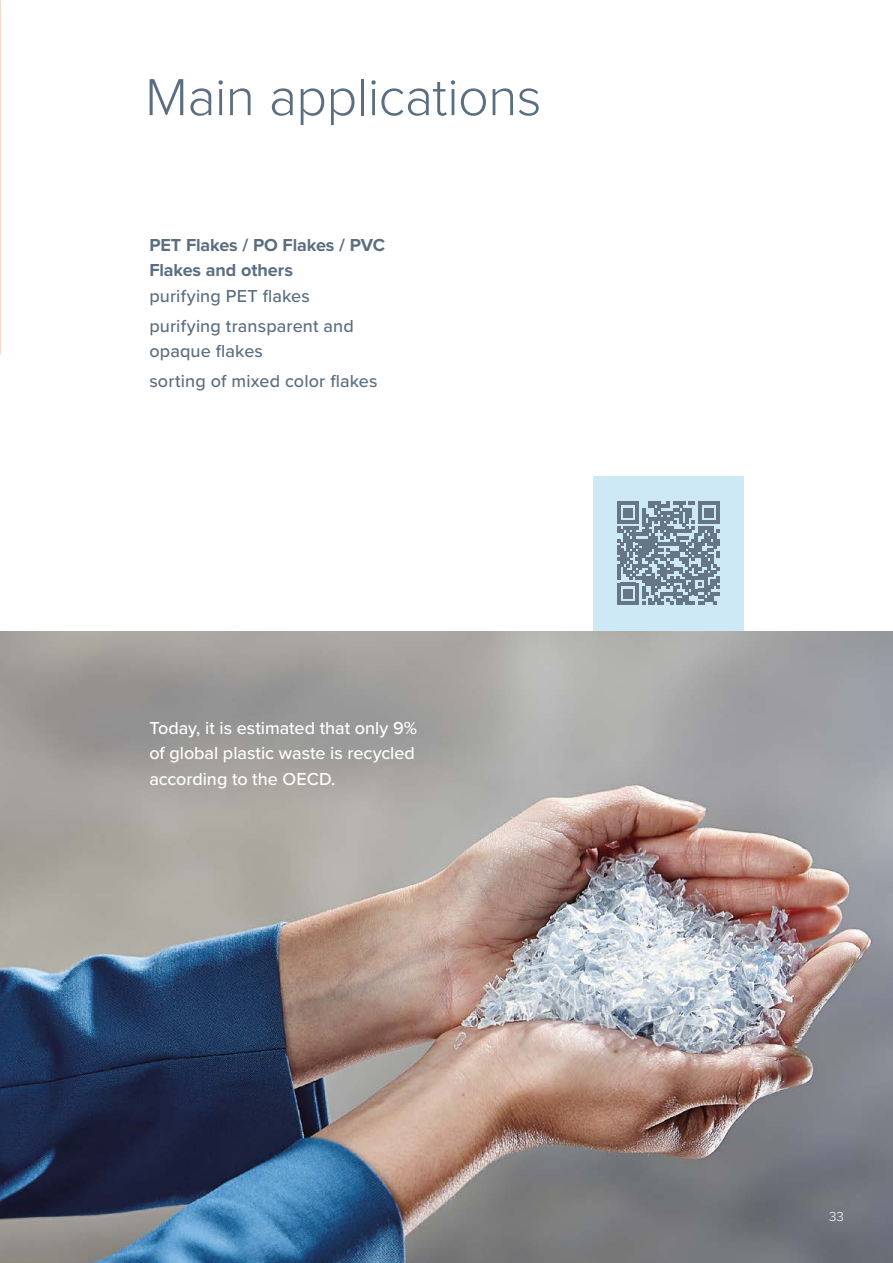
<style>
.page{position:relative;width:893px;height:1263px;background:#fff}
.page>*{position:absolute;margin:0;border:0;box-sizing:border-box;transform-origin:0 0}
.t1{font:300 54px "Proxima Nova";letter-spacing:-.01em;color:#5a6e81}
.t2{font:500 18px/29.7px "Proxima Nova";letter-spacing:.005em;color:#5a6e81}
.t3{font:500 18px/25.5px "Proxima Nova";letter-spacing:-.005em;color:#fff;text-align:justify}
.t4{font:700 18px/25.5px "Proxima Nova";letter-spacing:-.005em;color:#5a6e81}
.t5{font:300 13.5px "Proxima Nova";color:#fff}
</style>
<div class="page">
<hr style="left:0;top:354px;width:1px;height:909px;background:#0092ce">
<div style="left:593px;top:476px;width:151px;height:203px;background:#cde9f5"></div>
<img style="left:0;top:631px;width:893px;height:632px">
<svg style="left:617px;top:502px;width:103px;height:102px"></svg>
<h1 class="t1" style="left:145px;top:57px;width:398px">Main applications</h1>
<p class="t4" style="left:149px;top:232px;width:237px">PET Flakes / PO Flakes / PVC<br>Flakes and others</p>
<p class="t2" style="left:149px;top:280px;width:206px">purifying PET flakes purifying transparent and</p>
<p class="t2" style="left:149px;top:336px;width:230px">opaque flakes<br>sorting of mixed color flakes</p>
<p class="t3" style="left:149px;top:714px;width:269px">Today, it is estimated that only 9% of global plastic waste is recycled according to the OECD.</p>
<p class="t5" style="left:829px;top:1206px;width:16px">33</p>
</div>
